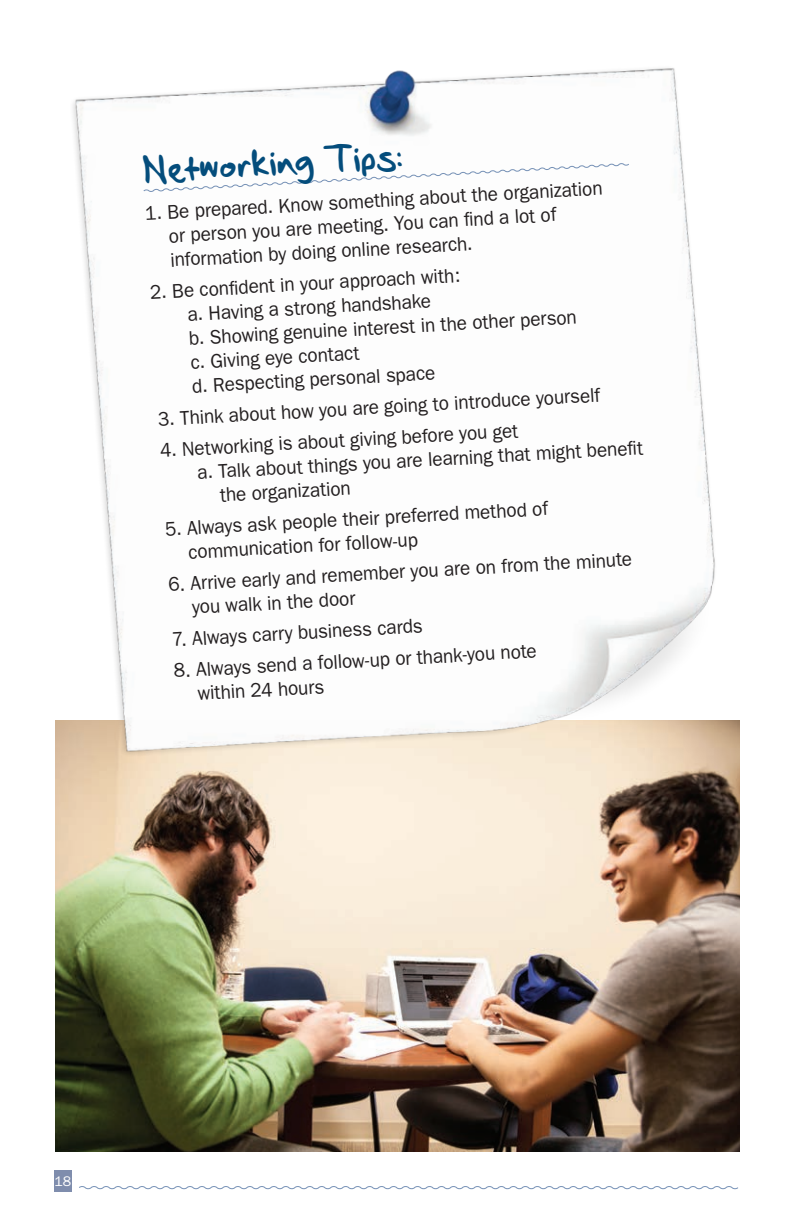
<style>
.page{position:relative;width:792px;height:1224px;background:#fff}
.page>*{position:absolute;margin:0;border:0;box-sizing:border-box;transform-origin:0 0}
.t1{font:34px "Seans Other Hand";color:#044d7c}
.t2{font:20px/24.2px "Franklin Gothic";color:#231f20;scale:.95 1}
.t3{font:14px "Franklin Gothic";color:#fff}
</style>
<div class="page">
<div style="left:54px;top:1170px;width:18px;height:22px;background:#7f8dad"></div>
<svg style="left:79px;top:1186px;width:659px;height:4px"></svg>
<img style="left:55px;top:798px;width:684px;height:354px">
<img style="left:55px;top:68px;width:685px;height:730px">
<svg style="left:143px;top:162px;width:487px;height:31px"></svg>
<p class="t1" style="left:141px;top:146px;width:262px;rotate:-3deg">Networking Tips:</p>
<p class="t2" style="left:167px;top:199px;width:460px;text-indent:-22px;rotate:-3deg">1. Be prepared. Know something about the organization or person you are meeting. You can fi nd a lot of information by doing online research.</p>
<p class="t2" style="left:150px;top:280px;width:329px;rotate:-3deg">2. Be confi dent in your approach with:</p>
<p class="t2" style="left:187px;top:302px;width:258px;rotate:-3deg">a. Having a strong handshake</p>
<p class="t2" style="left:189px;top:326px;width:410px;rotate:-3deg">b. Showing genuine interest in the other person</p>
<p class="t2" style="left:190px;top:350px;width:180px;rotate:-3deg">c. Giving eye contact</p>
<p class="t2" style="left:192px;top:374px;width:258px;rotate:-3deg">d. Respecting personal space</p>
<p class="t2" style="left:158px;top:406px;width:467px;rotate:-3deg">3. Think about how you are going to introduce yourself</p>
<p class="t2" style="left:159px;top:438px;width:379px;rotate:-3deg">4. Networking is about giving before you get</p>
<p class="t2" style="left:218px;top:458px;width:449px;text-indent:-21px;rotate:-3deg">a. Talk about things you are learning that might benefi t the organization</p>
<p class="t2" style="left:187px;top:516px;width:382px;text-indent:-22px;rotate:-3deg">5. Always ask people their preferred method of communication for follow-up</p>
<p class="t2" style="left:190px;top:571px;width:467px;text-indent:-22px;rotate:-3deg">6. Arrive early and remember you are on from the minute you walk in the door</p>
<p class="t2" style="left:171px;top:627px;width:266px;rotate:-3deg">7. Always carry business cards</p>
<p class="t2" style="left:196px;top:657px;width:360px;text-indent:-23px;rotate:-3deg">8. Always send a follow-up or thank-you note within 24 hours</p>
<p class="t3" style="left:55px;top:1173px;width:18px">18</p>
</div>
